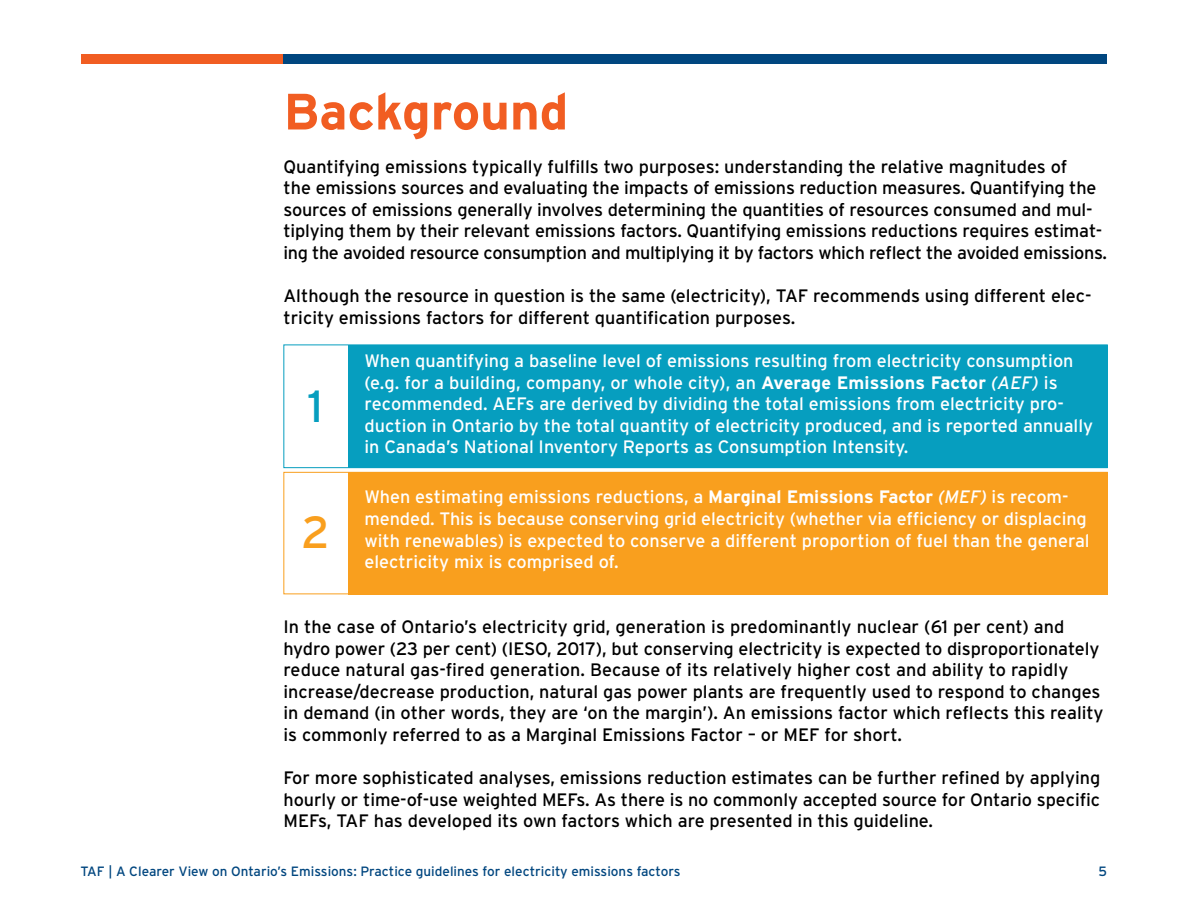
<style>
.page{position:relative;width:1188px;height:918px;background:#fff}
.page>*{position:absolute;margin:0;border:0;box-sizing:border-box;transform-origin:0 0}
.t1{font:700 51px "Interstate";color:#f15d22}
.t2{font:45px "Interstate";color:#069ebf}
.t3{font:45px "Interstate";color:#f99f1e}
.t4{font:18px/21.6px "Interstate";letter-spacing:-.005em;color:#000}
.t5{font:18px/21.6px "Interstate";color:#fff}
.t6{font:13.5px "Interstate";color:#00467f}
.s1{font-weight:700}
.s2{font-style:italic}
</style>
<div class="page">
<div style="left:81px;top:54px;width:203px;height:10px;background:#f15d22"></div>
<div style="left:284px;top:54px;width:823px;height:10px;background:#00467f"></div>
<div style="left:348px;top:345px;width:759px;height:123px;background:#069ebf"></div>
<div style="left:348px;top:472px;width:759px;height:123px;background:#f99f1e"></div>
<h1 class="t1" style="left:284px;top:81px;width:286px">Background</h1>
<p class="t4" style="left:284px;top:155px;width:825px">Quantifying emissions typically fulfills two purposes: understanding the relative magnitudes of<br>the emissions sources and evaluating the impacts of emissions reduction measures. Quantifying the sources of emissions generally involves determining the quantities of resources consumed and mul&shy;tiplying them by their relevant emissions factors. Quantifying emissions reductions requires estimat&shy;ing the avoided resource consumption and multiplying it by factors which reflect the avoided emissions.</p>
<p class="t4" style="left:284px;top:285px;width:810px">Although the resource in question is the same (electricity), TAF recommends using different elec&shy;tricity emissions factors for different quantification purposes.</p>
<p class="t5" style="left:364px;top:350px;width:730px">When quantifying a baseline level of emissions resulting from electricity consumption (e.g. for a building, company, or whole city), an <span class="s1">Average Emissions Factor</span> <span class="s2">(AEF)</span> is recommended. AEFs are derived by dividing the total emissions from electricity pro&shy;duction in Ontario by the total quantity of electricity produced, and is reported annually in Canada’s National Inventory Reports as Consumption Intensity.</p>
<p class="t5" style="left:364px;top:486px;width:727px">When estimating emissions reductions, a <span class="s1">Marginal Emissions Factor</span> <span class="s2">(MEF)</span> is recom&shy;mended. This is because conserving grid electricity (whether via efficiency or displacing with renewables) is expected to conserve a different proportion of fuel than the general electricity mix is comprised of.</p>
<h2 class="t2" style="left:308px;top:379px;width:17px">1</h2>
<h2 class="t3" style="left:301px;top:505px;width:30px">2</h2>
<p class="t4" style="left:284px;top:616px;width:821px">In the case of Ontario’s electricity grid, generation is predominantly nuclear (61 per cent) and hydro power (23 per cent) (IESO, 2017), but conserving electricity is expected to disproportionately reduce natural gas-fired generation. Because of its relatively higher cost and ability to rapidly increase/decrease production, natural gas power plants are frequently used to respond to changes in demand (in other words, they are ‘on the margin’). An emissions factor which reflects this reality is commonly referred to as a Marginal Emissions Factor – or MEF for short.</p>
<p class="t4" style="left:284px;top:767px;width:818px;text-align:justify">For more sophisticated analyses, emissions reduction estimates can be further refined by applying hourly or time-of-use weighted MEFs. As there is no commonly accepted source for Ontario specific MEFs, TAF has developed its own factors which are presented in this guideline.</p>
<p class="t6" style="left:80px;top:863px;width:602px">TAF | A Clearer View on Ontario’s Emissions: Practice guidelines for electricity emissions factors</p>
<p class="t6" style="left:1098px;top:863px;width:10px">5</p>
</div>
